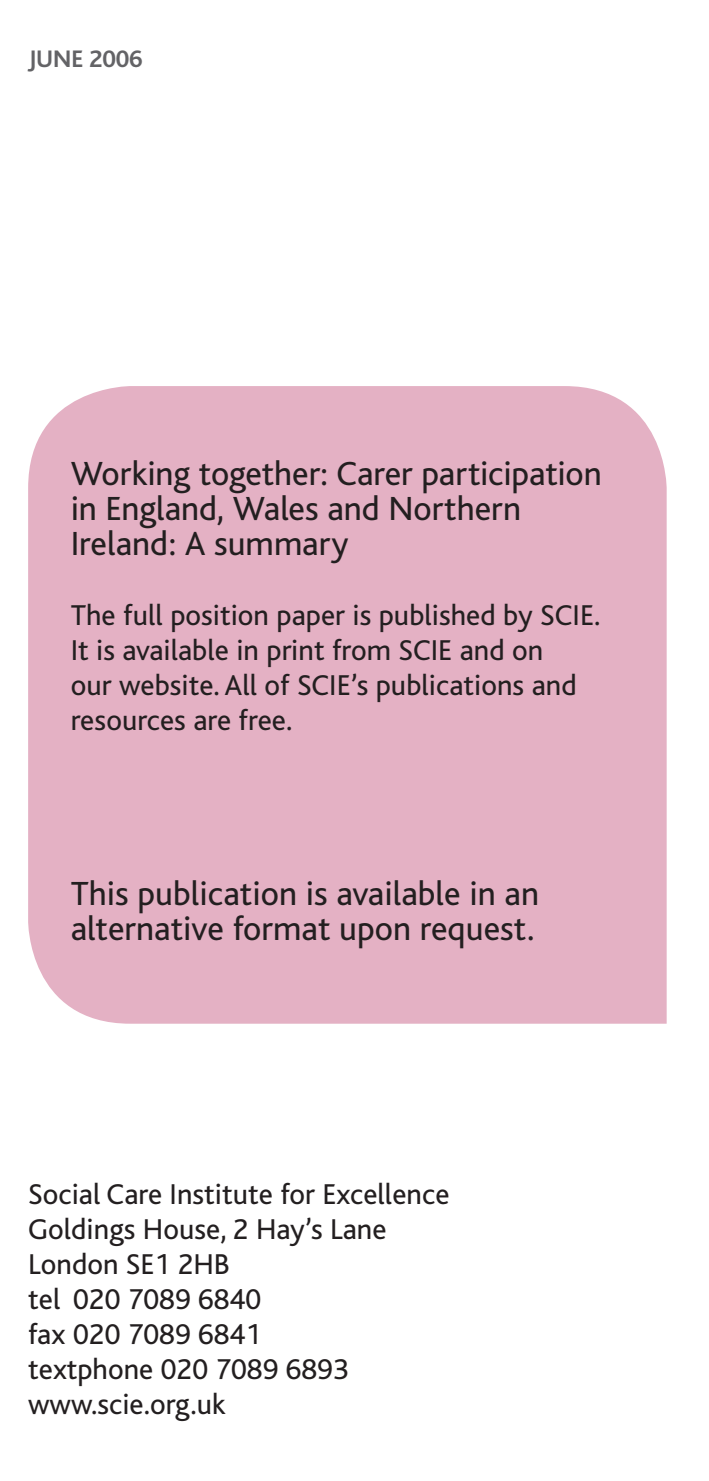
<style>
.page{position:relative;width:709px;height:1481px;background:#fff}
.page>*{position:absolute;margin:0;border:0;box-sizing:border-box;transform-origin:0 0}
.t1{font:35px/35px "Bliss";color:#231f20}
.t2{font:30px/35px "Bliss";color:#231f20}
.t3{font:700 25px "Bliss";letter-spacing:-.005em;color:#636366}
</style>
<div class="page">
<div style="left:28px;top:386px;width:638px;height:637px;background:#e4b1c4"></div>
<p class="t3" style="left:28px;top:46px;width:116px">JUNE 2006</p>
<p class="t1" style="left:71px;top:457px;width:532px">Working together: Carer participation in England, Wales and Northern<br>Ireland: A summary</p>
<p class="t2" style="left:71px;top:598px;width:531px">The full position paper is published by SCIE.<br>It is available in print from SCIE and on<br>our website. All of SCIE’s publications and resources are free.</p>
<p class="t1" style="left:71px;top:877px;width:469px">This publication is available in an alternative format upon request.</p>
<p class="t2" style="left:28px;top:1177px;width:422px">Social Care Institute for Excellence<br>Goldings House, 2 Hay’s Lane<br>London SE1 2HB<br>tel 020 7089 6840<br>fax 020 7089 6841<br>textphone 020 7089 6893 www.scie.org.uk</p>
</div>
